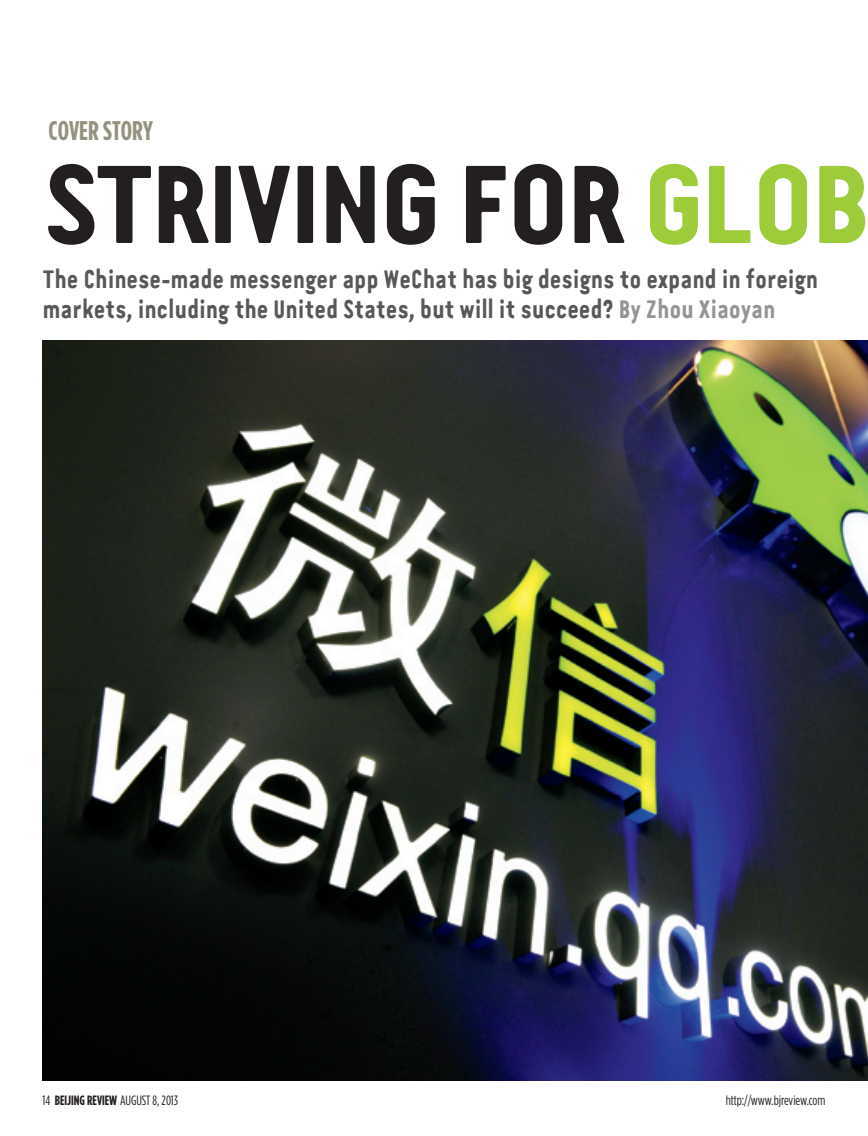
<style>
.page{position:relative;width:868px;height:1136px;background:#fff}
.page>*{position:absolute;margin:0;border:0;box-sizing:border-box;transform-origin:0 0}
.t1{font:111px "Van Condensed LF Bold";letter-spacing:-.06em;color:#231f20}
.t2{font:700 condensed 27px "Gotham HTF";color:#95937f}
.t3{font:25.5px/30px "Van Condensed LF Bold";letter-spacing:-.01em;color:#57585a;scale:.85 1}
.t4{font:condensed 13.5px "Gotham HTF";color:#231f20}
.s1{color:#9ecb3a}
.s2{color:#939598}
.s3{font-weight:700}
</style>
<div class="page">
<img style="left:43px;top:340px;width:824px;height:740px">
<p class="t2" style="left:49px;top:115px;width:106px">COVER STORY</p>
<h1 class="t1" style="left:43px;top:135px;width:830px">STRIVING FOR <span class="s1">GLOB</span></h1>
<p class="t3" style="left:43px;top:265px;width:914px">The Chinese-made messenger app WeChat has big designs to expand in foreign markets, including the United States, but will it succeed? <span class="s2">By Zhou Xiaoyan</span></p>
<p class="t4" style="left:43px;top:1092px;width:137px">14 <span class="s3">BEIJING REVIEW</span> AUGUST 8, 2013</p>
<p class="t4" style="left:725px;top:1092px;width:101px">http://www.bjreview.com</p>
</div>
